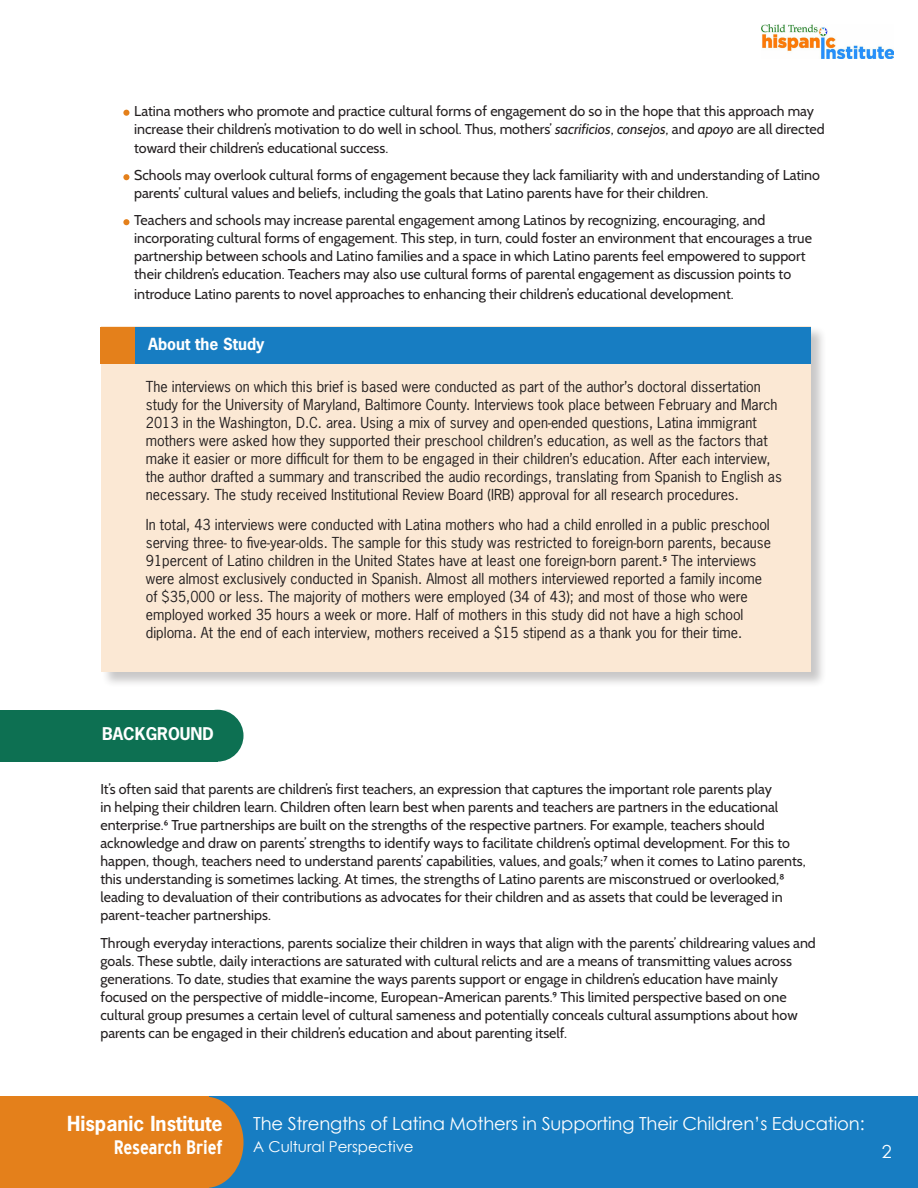
<style>
.page{position:relative;width:918px;height:1188px;background:#fff}
.page>*{position:absolute;margin:0;border:0;box-sizing:border-box;transform-origin:0 0}
.t1{font:700 19.5px "News Gothic Std";color:#fff}
.t2{font:700 condensed 19.5px "Interstate";letter-spacing:-.005em;color:#fff}
.t3{font:18px "Century Gothic";letter-spacing:-.01em;color:#fff}
.ChT-Heading_no_rule{font:700 16.5px "News Gothic Std";color:#fff}
.heading{font:700 15.75px "News Gothic Std";color:#fff}
.t4{font:15px "Century Gothic";color:#fff}
.ChT-bullet{font:14.25px/18px "Cabin";color:#231f20}
.heading-2{font:14.25px/18px "News Gothic Std";color:#231f20}
.s1{font-style:italic}
.s2{font-family:"Cabin";font-weight:500}
</style>
<div class="page">
<div style="left:209px;top:1097px;width:709px;height:91px;background:#177dc2"></div>
<div style="left:0;top:1097px;width:209px;height:91px;background:#e4801b"></div>
<div style="left:167px;top:1097px;width:77px;height:91px;background:#e4801b;border-radius:50%"></div>
<img style="left:761px;top:25px;width:132px;height:34px">
<svg style="left:123px;top:110px;width:6px;height:6px"></svg>
<svg style="left:123px;top:174px;width:6px;height:6px"></svg>
<svg style="left:123px;top:219px;width:6px;height:6px"></svg>
<div style="left:192px;top:710px;width:52px;height:52px;background:#0d7052;border-radius:50%"></div>
<div style="left:0;top:710px;width:218px;height:52px;background:#0d7052"></div>
<div style="left:101px;top:326px;width:726px;height:362px;background:#231f20;opacity:.25"></div>
<div style="left:102px;top:326px;width:709px;height:346px;background:#fbe8d4"></div>
<div style="left:135px;top:327px;width:676px;height:36px;background:#177dc2"></div>
<div style="left:100px;top:327px;width:35px;height:36px;background:#e4801b"></div>
<p class="ChT-bullet" style="left:134px;top:102px;width:692px">Latina mothers who promote and practice cultural forms of engagement do so in the hope that this approach may increase their children’s motivation to do well in school. Thus, mothers’ <span class="s1">sacrificios</span>, <span class="s1">consejos</span>, and <span class="s1">apoyo</span> are all directed</p>
<p class="ChT-bullet" style="left:134px;top:139px;width:256px">toward their children’s educational success.</p>
<p class="ChT-bullet" style="left:134px;top:166px;width:687px">Schools may overlook cultural forms of engagement because they lack familiarity with and understanding of Latino parents’ cultural values and beliefs, including the goals that Latino parents have for their children.</p>
<p class="ChT-bullet" style="left:134px;top:211px;width:679px">Teachers and schools may increase parental engagement among Latinos by recognizing, encouraging, and incorporating cultural forms of engagement. This step, in turn, could foster an environment that encourages a true partnership between schools and Latino families and a space in which Latino parents feel empowered to support their children’s education. Teachers may also use cultural forms of parental engagement as discussion points to</p>
<p class="ChT-bullet" style="left:134px;top:285px;width:601px">introduce Latino parents to novel approaches to enhancing their children’s educational development.</p>
<p class="heading" style="left:148px;top:334px;width:118px">About the Study</p>
<p class="heading-2" style="left:146px;top:378px;width:638px">The interviews on which this brief is based were conducted as part of the author’s doctoral dissertation study for the University of Maryland, Baltimore County. Interviews took place between February and March 2013 in the Washington, D.C. area. Using a mix of survey and open-ended questions, Latina immigrant mothers were asked how they supported their preschool children’s education, as well as the factors that make it easier or more difficult for them to be engaged in their children’s education. After each interview, the author drafted a summary and transcribed the audio recordings, translating from Spanish to English as necessary. The study received Institutional Review Board (IRB) approval for all research procedures.</p>
<p class="heading-2" style="left:146px;top:516px;width:627px">In total, 43 interviews were conducted with Latina mothers who had a child enrolled in a public preschool serving three- to five-year-olds. The sample for this study was restricted to foreign-born parents, because 91percent of Latino children in the United States have at least one foreign-born parent.<span class="s2">⁵</span> The interviews were almost exclusively conducted in Spanish. Almost all mothers interviewed reported a family income of $35,000 or less. The majority of mothers were employed (34 of 43); and most of those who were employed worked 35 hours a week or more. Half of mothers in this study did not have a high school diploma. At the end of each interview, mothers received a $15 stipend as a thank you for their time.</p>
<p class="ChT-Heading_no_rule" style="left:102px;top:723px;width:113px">BACKGROUND</p>
<p class="ChT-bullet" style="left:100px;top:780px;width:707px">It’s often said that parents are children’s first teachers, an expression that captures the important role parents play<br>in helping their children learn. Children often learn best when parents and teachers are partners in the educational enterprise.⁶ True partnerships are built on the strengths of the respective partners. For example, teachers should acknowledge and draw on parents’ strengths to identify ways to facilitate children’s optimal development. For this to happen, though, teachers need to understand parents’ capabilities, values, and goals;⁷ when it comes to Latino parents, this understanding is sometimes lacking. At times, the strengths of Latino parents are misconstrued or overlooked,⁸ leading to devaluation of their contributions as advocates for their children and as assets that could be leveraged in parent-teacher partnerships.</p>
<p class="ChT-bullet" style="left:100px;top:934px;width:717px">Through everyday interactions, parents socialize their children in ways that align with the parents’ childrearing values and goals. These subtle, daily interactions are saturated with cultural relicts and are a means of transmitting values across generations. To date, studies that examine the ways parents support or engage in children’s education have mainly focused on the perspective of middle-income, European-American parents.⁹ This limited perspective based on one cultural group presumes a certain level of cultural sameness and potentially conceals cultural assumptions about how parents can be engaged in their children’s education and about parenting itself.</p>
<h1 class="t1" style="left:67px;top:1111px;width:157px">Hispanic Institute</h1>
<h1 class="t2" style="left:114px;top:1136px;width:111px">Research Brief</h1>
<p class="t3" style="left:253px;top:1110px;width:613px">The Strengths of Latina Mothers in Supporting Their Children’s Education:</p>
<p class="t4" style="left:253px;top:1136px;width:162px">A Cultural Perspective</p>
<p class="t3" style="left:882px;top:1139px;width:11px">2</p>
</div>
